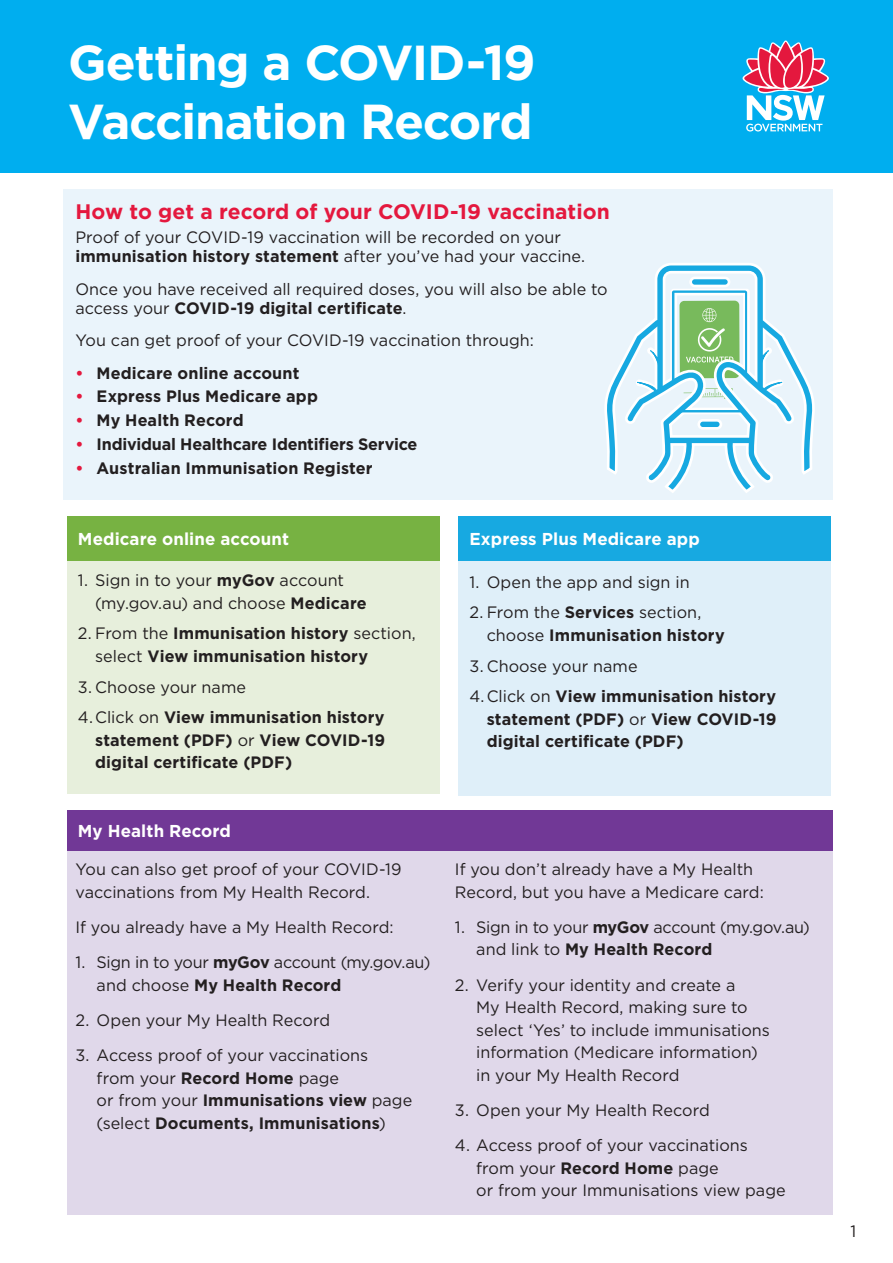
<style>
.page{position:relative;width:893px;height:1263px;background:#fff}
.page>*{position:absolute;margin:0;border:0;box-sizing:border-box;transform-origin:0 0}
.t1{font:700 49.05px/58.9px "Gotham";letter-spacing:-.025em;color:#fff}
._1_0_Heading_1{font:700 21px "Gotham";color:#e4183e}
._3_0_Body{font:700 17.25px "Gotham";letter-spacing:.005em;color:#fff}
._3_0_Body-2{font:16.5px/22.5px "Gotham";color:#231f20}
.t2{font:700 16.5px/22.5px "Gotham";letter-spacing:.005em;color:#231f20}
._3_0_Body-3{font:16.5px/22.5px "Gotham";letter-spacing:-.02em;color:#231f20}
.s1{font-weight:700}
.s2{color:#e4183e}
.s3{font-weight:400}
</style>
<div class="page">
<div style="left:67px;top:842px;width:765px;height:373px;background:#e0d8ea"></div>
<div style="left:0;top:0;width:893px;height:173px;background:#00aeef"></div>
<svg style="left:742px;top:40px;width:87px;height:92px"></svg>
<div style="left:63px;top:189px;width:769px;height:311px;background:#eaf4fb"></div>
<svg style="left:604px;top:263px;width:214px;height:588px"></svg>
<svg style="left:671px;top:290px;width:77px;height:109px"></svg>
<hr style="left:680px;top:410px;width:63px;height:2px;background:#17a9e1">
<svg style="left:636px;top:381px;width:21px;height:12px"></svg>
<svg style="left:762px;top:381px;width:21px;height:12px"></svg>
<svg style="left:651px;top:351px;width:14px;height:21px"></svg>
<svg style="left:755px;top:351px;width:13px;height:21px"></svg>
<div style="left:67px;top:548px;width:373px;height:246px;background:#e7efdc"></div>
<div style="left:67px;top:516px;width:373px;height:44px;background:#77b242"></div>
<div style="left:67px;top:810px;width:765px;height:40px;background:#713896"></div>
<div style="left:459px;top:549px;width:372px;height:246px;background:#dfeff9"></div>
<div style="left:459px;top:516px;width:372px;height:44px;background:#17a9e1"></div>
<p class="t1" style="left:68px;top:33px;width:469px">Getting a COVID-19<br>Vaccination Record</p>
<p class="_1_0_Heading_1" style="left:75px;top:198px;width:536px">How to get a record of your COVID-19 vaccination</p>
<p class="_3_0_Body-2" style="left:75px;top:227px;width:511px;line-height:19.5px">Proof of your COVID-19 vaccination will be recorded on your <span class="s1">immunisation history statement</span> after you’ve had your vaccine.</p>
<p class="_3_0_Body-2" style="left:75px;top:279px;width:534px;line-height:19.5px">Once you have received all required doses, you will also be able to access your <span class="s1">COVID-19 digital certificate</span>.</p>
<p class="_3_0_Body-2" style="left:75px;top:329px;width:460px">You can get proof of your COVID-19 vaccination through:</p>
<p class="t2" style="left:75px;top:361px;width:226px"><span class="s2">•</span> Medicare online account</p>
<p class="t2" style="left:75px;top:385px;width:244px"><span class="s2">•</span> Express Plus Medicare app</p>
<p class="t2" style="left:75px;top:409px;width:170px"><span class="s2">•</span> My Health Record</p>
<p class="t2" style="left:75px;top:433px;width:343px"><span class="s2">•</span> Individual Healthcare Identifiers Service</p>
<p class="t2" style="left:75px;top:456px;width:299px"><span class="s2">•</span> Australian Immunisation Register</p>
<p class="_3_0_Body" style="left:78px;top:528px;width:213px">Medicare online account</p>
<p class="_3_0_Body-2" style="left:95px;top:569px;width:273px;text-indent:-17px">1. Sign in to your <span class="s1">myGov</span> account (my.gov.au) and choose <span class="s1">Medicare</span></p>
<p class="t2" style="left:95px;top:622px;width:322px;text-indent:-17px"><span class="s3">2. From the</span> Immunisation history <span class="s3">section, select</span> View immunisation history</p>
<p class="_3_0_Body-2" style="left:78px;top:675px;width:170px">3. Choose your name</p>
<p class="t2" style="left:95px;top:706px;width:291px;text-align:justify;text-indent:-17px"><span class="s3">4.Click on</span> View immunisation history statement (PDF) <span class="s3">or</span> View COVID-19 digital certificate (PDF)</p>
<p class="_3_0_Body" style="left:78px;top:820px;width:155px">My Health Record</p>
<p class="_3_0_Body-2" style="left:75px;top:857px;width:328px">You can also get proof of your COVID-19 vaccinations from My Health Record.</p>
<p class="_3_0_Body-2" style="left:75px;top:915px;width:320px">If you already have a My Health Record:</p>
<p class="_3_0_Body-3" style="left:97px;top:950px;width:335px;text-indent:-21px">1. Sign in to your <span class="s1">myGov</span> account (my.gov.au) and choose <span class="s1">My Health Record</span></p>
<p class="_3_0_Body-2" style="left:75px;top:1008px;width:256px">2. Open your My Health Record</p>
<p class="_3_0_Body-2" style="left:97px;top:1044px;width:317px;text-indent:-21px">3. Access proof of your vaccinations<br>from your <span class="s1">Record Home</span> page<br>or from your <span class="s1">Immunisations view</span> page (select <span class="s1">Documents, Immunisations</span>)</p>
<p class="_3_0_Body" style="left:469px;top:528px;width:232px">Express Plus Medicare app</p>
<p class="_3_0_Body-2" style="left:469px;top:570px;width:222px">1. Open the app and sign in</p>
<p class="t2" style="left:487px;top:601px;width:240px;text-indent:-17px"><span class="s3">2. From the</span> Services <span class="s3">section, choose</span> Immunisation history</p>
<p class="_3_0_Body-2" style="left:469px;top:654px;width:170px">3. Choose your name</p>
<p class="t2" style="left:487px;top:685px;width:291px;text-align:justify;text-indent:-17px"><span class="s3">4.Click on</span> View immunisation history statement (PDF) <span class="s3">or</span> View COVID-19 digital certificate (PDF)</p>
<p class="_3_0_Body-2" style="left:455px;top:857px;width:310px">If you don’t already have a My Health<br>Record, but you have a Medicare card:</p>
<p class="_3_0_Body-3" style="left:476px;top:915px;width:335px;text-indent:-21px">1. Sign in to your <span class="s1">myGov</span> account (my.gov.au) and link to <span class="s1">My Health Record</span></p>
<p class="_3_0_Body-2" style="left:476px;top:973px;width:295px;text-indent:-21px">2. Verify your identity and create a<br>My Health Record, making sure to select ‘Yes’ to include immunisations information (Medicare information) in your My Health Record</p>
<p class="_3_0_Body-2" style="left:455px;top:1098px;width:256px">3. Open your My Health Record</p>
<p class="_3_0_Body-2" style="left:476px;top:1134px;width:311px;text-indent:-21px">4. Access proof of your vaccinations from your <span class="s1">Record Home</span> page<br>or from your Immunisations view page</p>
<p class="_3_0_Body-2" style="left:850px;top:1220px;width:7px">1</p>
</div>
